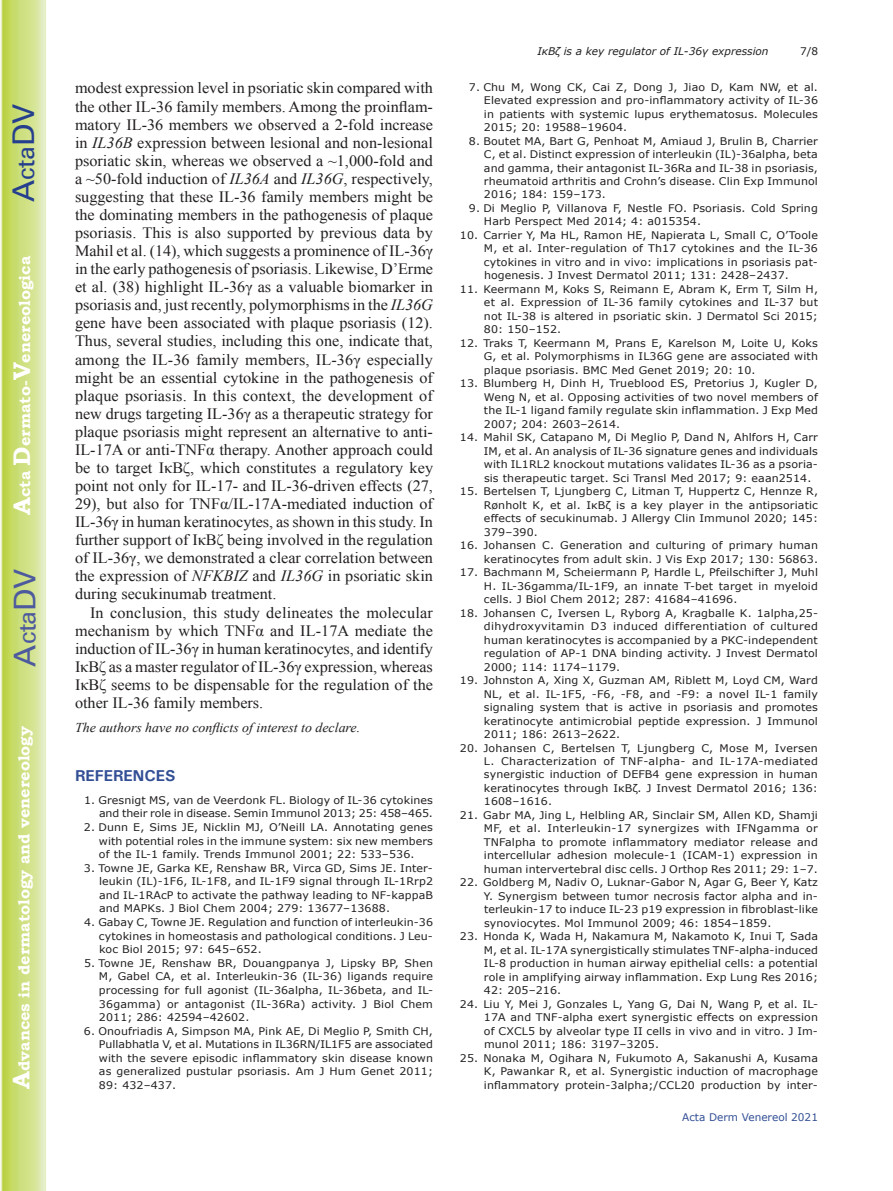
<style>
.page{position:relative;width:893px;height:1191px;background:#fff}
.page>*{position:absolute;margin:0;border:0;box-sizing:border-box;transform-origin:0 0}
.t1{font:30px "Univers";color:#4d5a9e}
.t2{font:30px "Univers";color:#253f8e}
.t3{font:15.75px/18px "Times New Roman";color:#231f20;text-align:justify}
.t4{font:700 15.75px "Bookman Old Style";color:#fff}
.t5{font:700 15.75px "Univers";color:#324f95}
.t6{font:italic 13.5px "Times New Roman";color:#231f20}
.t7{font:10.5px/13.5px "Verdana";letter-spacing:.01em;color:#231f20;text-align:justify;scale:1.05 1}
.t8{font:italic 10.5px "Verdana";color:#231f20}
.t9{font:10.5px "Verdana";color:#324f95}
.t10{font:10.5px "Verdana";letter-spacing:.01em;color:#231f20}
.s1{font-size:24px}
.s2{font-style:italic}
</style>
<div class="page">
<svg style="left:1px;top:0;width:45px;height:1191px;background:#cfe084"></svg>
<h1 class="t2" style="left:6px;top:202px;width:100px;rotate:-90deg">A<span class="s1">cta</span>DV</h1>
<h2 class="t4" style="left:15px;top:515px;width:260px;rotate:-90deg"><span class="s1">A</span>cta <span class="s1">D</span>ermato-<span class="s1">V</span>enereologica</h2>
<h1 class="t1" style="left:7px;top:666px;width:100px;rotate:-90deg">A<span class="s1">cta</span>DV</h1>
<h2 class="t4" style="left:15px;top:1088px;width:364px;rotate:-90deg"><span class="s1">A</span>dvances in dermatology and venereology</h2>
<p class="t3" style="left:75px;top:79px;width:360px">modest expression level in psoriatic skin compared with the other IL-36 family members. Among the proinflam&shy;matory IL-36 members we observed a 2-fold increase in <span class="s2">IL36B</span> expression between lesional and non-lesional psoriatic skin, whereas we observed a ~1,000-fold and a ~50-fold induction of <span class="s2">IL36A</span> and <span class="s2">IL36G</span>, respectively, suggesting that these IL-36 family members might be the dominating members in the pathogenesis of plaque psoriasis. This is also supported by previous data by Mahil et al. (14), which suggests a prominence of IL-36γ in the early pathogenesis of psoriasis. Likewise, D’Erme et al. (38) highlight IL-36γ as a valuable biomarker in psoriasis and, just recently, polymorphisms in the <span class="s2">IL36G </span>gene have been associated with plaque psoriasis (12).<br>Thus, several studies, including this one, indicate that, among the IL-36 family members, IL-36γ especially might be an essential cytokine in the pathogenesis of plaque psoriasis. In this context, the development of new drugs targeting IL-36γ as a therapeutic strategy for plaque psoriasis might represent an alternative to anti-IL-17A or anti-TNFα therapy. Another approach could be to target IκBζ, which constitutes a regulatory key point not only for IL-17- and IL-36-driven effects (27, 29), but also for TNFα/IL-17A-mediated induction of IL-36γ in human keratinocytes, as shown in this study. In further support of IκBζ being involved in the regulation of IL-36γ, we demonstrated a clear correlation between the expression of <span class="s2">NFKBIZ</span> and <span class="s2">IL36G</span> in psoriatic skin during secukinumab treatment.</p>
<p class="t3" style="left:75px;top:603px;width:359px;text-indent:15px">In conclusion, this study delineates the molecular mechanism by which TNFα and IL-17A mediate the induction of IL-36γ in human keratinocytes, and identify IκBζ as a master regulator of IL-36γ expression, whereas IκBζ seems to be dispensable for the regulation of the other IL-36 family members.</p>
<p class="t6" style="left:75px;top:718px;width:287px">The authors have no conflicts of interest to declare.</p>
<h2 class="t5" style="left:75px;top:766px;width:102px">REFERENCES</h2>
<p class="t7" style="left:84px;top:793px;width:334px;text-align:right">1. Gresnigt MS, van de Veerdonk FL. Biology of IL-36 cytokines and their role in disease. Semin Immunol 2013; 25: 458–465.</p>
<p class="t7" style="left:99px;top:820px;width:320px;text-indent:-15px">2. Dunn E, Sims JE, Nicklin MJ, O’Neill LA. Annotating genes with potential roles in the immune system: six new members of the IL-1 family. Trends Immunol 2001; 22: 533–536.</p>
<p class="t7" style="left:99px;top:861px;width:320px;text-indent:-15px">3. Towne JE, Garka KE, Renshaw BR, Virca GD, Sims JE. Inter&shy;leukin (IL)-1F6, IL-1F8, and IL-1F9 signal through IL-1Rrp2 and IL-1RAcP to activate the pathway leading to NF-kappaB and MAPKs. J Biol Chem 2004; 279: 13677–13688.</p>
<p class="t7" style="left:99px;top:915px;width:320px;text-indent:-15px">4. Gabay C, Towne JE. Regulation and function of interleukin-36 cytokines in homeostasis and pathological conditions. J Leu&shy;koc Biol 2015; 97: 645–652.</p>
<p class="t7" style="left:99px;top:956px;width:320px;text-indent:-15px">5. Towne JE, Renshaw BR, Douangpanya J, Lipsky BP, Shen M, Gabel CA, et al. Interleukin-36 (IL-36) ligands require processing for full agonist (IL-36alpha, IL-36beta, and IL-36gamma) or antagonist (IL-36Ra) activity. J Biol Chem 2011; 286: 42594–42602.</p>
<p class="t7" style="left:99px;top:1024px;width:320px;text-indent:-15px">6. Onoufriadis A, Simpson MA, Pink AE, Di Meglio P, Smith CH, Pullabhatla V, et al. Mutations in IL36RN/IL1F5 are associated with the severe episodic inflammatory skin disease known as generalized pustular psoriasis. Am J Hum Genet 2011; 89: 432–437.</p>
<p class="t8" style="left:537px;top:44px;width:233px">IκBζ is a key regulator of IL-36γ expression</p>
<p class="t10" style="left:800px;top:44px;width:20px">7/8</p>
<p class="t7" style="left:484px;top:80px;width:320px;text-indent:-15px">7. Chu M, Wong CK, Cai Z, Dong J, Jiao D, Kam NW, et al.<br>Elevated expression and pro-inflammatory activity of IL-36 in patients with systemic lupus erythematosus. Molecules 2015; 20: 19588–19604.</p>
<p class="t7" style="left:484px;top:134px;width:320px;text-indent:-15px">8. Boutet MA, Bart G, Penhoat M, Amiaud J, Brulin B, Charrier C, et al. Distinct expression of interleukin (IL)-36alpha, beta and gamma, their antagonist IL-36Ra and IL-38 in psoriasis, rheumatoid arthritis and Crohn’s disease. Clin Exp Immunol 2016; 184: 159–173.</p>
<p class="t7" style="left:484px;top:201px;width:320px;text-indent:-15px">9. Di Meglio P, Villanova F, Nestle FO. Psoriasis. Cold Spring<br>Harb Perspect Med 2014; 4: a015354.</p>
<p class="t7" style="left:484px;top:228px;width:320px;text-indent:-24px">10. Carrier Y, Ma HL, Ramon HE, Napierata L, Small C, O’Toole M, et al. Inter-regulation of Th17 cytokines and the IL-36 cytokines in vitro and in vivo: implications in psoriasis pat&shy;hogenesis. J Invest Dermatol 2011; 131: 2428–2437.</p>
<p class="t7" style="left:484px;top:282px;width:320px;text-indent:-24px">11. Keermann M, Koks S, Reimann E, Abram K, Erm T, Silm H, et al. Expression of IL-36 family cytokines and IL-37 but not IL-38 is altered in psoriatic skin. J Dermatol Sci 2015; 80: 150–152.</p>
<p class="t7" style="left:484px;top:336px;width:320px;text-indent:-24px">12. Traks T, Keermann M, Prans E, Karelson M, Loite U, Koks G, et al. Polymorphisms in IL36G gene are associated with plaque psoriasis. BMC Med Genet 2019; 20: 10.</p>
<p class="t7" style="left:484px;top:377px;width:320px;text-indent:-24px">13. Blumberg H, Dinh H, Trueblood ES, Pretorius J, Kugler D, Weng N, et al. Opposing activities of two novel members of the IL-1 ligand family regulate skin inflammation. J Exp Med 2007; 204: 2603–2614.</p>
<p class="t7" style="left:484px;top:431px;width:320px;text-indent:-24px">14. Mahil SK, Catapano M, Di Meglio P, Dand N, Ahlfors H, Carr IM, et al. An analysis of IL-36 signature genes and individuals with IL1RL2 knockout mutations validates IL-36 as a psoria&shy;sis therapeutic target. Sci Transl Med 2017; 9: eaan2514.</p>
<p class="t7" style="left:484px;top:485px;width:320px;text-indent:-24px">15. Bertelsen T, Ljungberg C, Litman T, Huppertz C, Hennze R, Rønholt K, et al. IκBζ is a key player in the antipsoriatic effects of secukinumab. J Allergy Clin Immunol 2020; 145:<br>379–390.</p>
<p class="t7" style="left:460px;top:539px;width:342px;text-align:right">16. Johansen C. Generation and culturing of primary human keratinocytes from adult skin. J Vis Exp 2017; 130: 56863.</p>
<p class="t7" style="left:484px;top:566px;width:320px;text-indent:-24px">17. Bachmann M, Scheiermann P, Hardle L, Pfeilschifter J, Muhl H. IL-36gamma/IL-1F9, an innate T-bet target in myeloid cells. J Biol Chem 2012; 287: 41684–41696.</p>
<p class="t7" style="left:484px;top:606px;width:320px;text-indent:-24px">18. Johansen C, Iversen L, Ryborg A, Kragballe K. 1alpha,25- dihydroxyvitamin D3 induced differentiation of cultured human keratinocytes is accompanied by a PKC-independent regulation of AP-1 DNA binding activity. J Invest Dermatol 2000; 114: 1174–1179.</p>
<p class="t7" style="left:484px;top:673px;width:320px;text-indent:-24px">19. Johnston A, Xing X, Guzman AM, Riblett M, Loyd CM, Ward NL, et al. IL-1F5, -F6, -F8, and -F9: a novel IL-1 family signaling system that is active in psoriasis and promotes keratinocyte antimicrobial peptide expression. J Immunol 2011; 186: 2613–2622.</p>
<p class="t7" style="left:484px;top:741px;width:320px;text-indent:-24px">20. Johansen C, Bertelsen T, Ljungberg C, Mose M, Iversen L. Characterization of TNF-alpha- and IL-17A-mediated synergistic induction of DEFB4 gene expression in human keratinocytes through IκBζ. J Invest Dermatol 2016; 136:<br>1608–1616.</p>
<p class="t7" style="left:484px;top:808px;width:320px;text-indent:-24px">21. Gabr MA, Jing L, Helbling AR, Sinclair SM, Allen KD, Shamji MF, et al. Interleukin-17 synergizes with IFNgamma or TNFalpha to promote inflammatory mediator release and intercellular adhesion molecule-1 (ICAM-1) expression in human intervertebral disc cells. J Orthop Res 2011; 29: 1–7.</p>
<p class="t7" style="left:484px;top:876px;width:320px;text-indent:-24px">22. Goldberg M, Nadiv O, Luknar-Gabor N, Agar G, Beer Y, Katz Y. Synergism between tumor necrosis factor alpha and in&shy;terleukin-17 to induce IL-23 p19 expression in fibroblast-like synoviocytes. Mol Immunol 2009; 46: 1854–1859.</p>
<p class="t7" style="left:484px;top:930px;width:320px;text-indent:-24px">23. Honda K, Wada H, Nakamura M, Nakamoto K, Inui T, Sada M, et al. IL-17A synergistically stimulates TNF-alpha-induced IL-8 production in human airway epithelial cells: a potential role in amplifying airway inflammation. Exp Lung Res 2016; 42: 205–216.</p>
<p class="t7" style="left:484px;top:997px;width:320px;text-indent:-24px">24. Liu Y, Mei J, Gonzales L, Yang G, Dai N, Wang P, et al. IL-17A and TNF-alpha exert synergistic effects on expression of CXCL5 by alveolar type II cells in vivo and in vitro. J Im&shy;munol 2011; 186: 3197–3205.</p>
<p class="t7" style="left:484px;top:1051px;width:320px;text-indent:-24px">25. Nonaka M, Ogihara N, Fukumoto A, Sakanushi A, Kusama K, Pawankar R, et al. Synergistic induction of macrophage inflammatory protein-3alpha;/CCL20 production by inter-</p>
<p class="t9" style="left:682px;top:1110px;width:137px">Acta Derm Venereol 2021</p>
</div>
